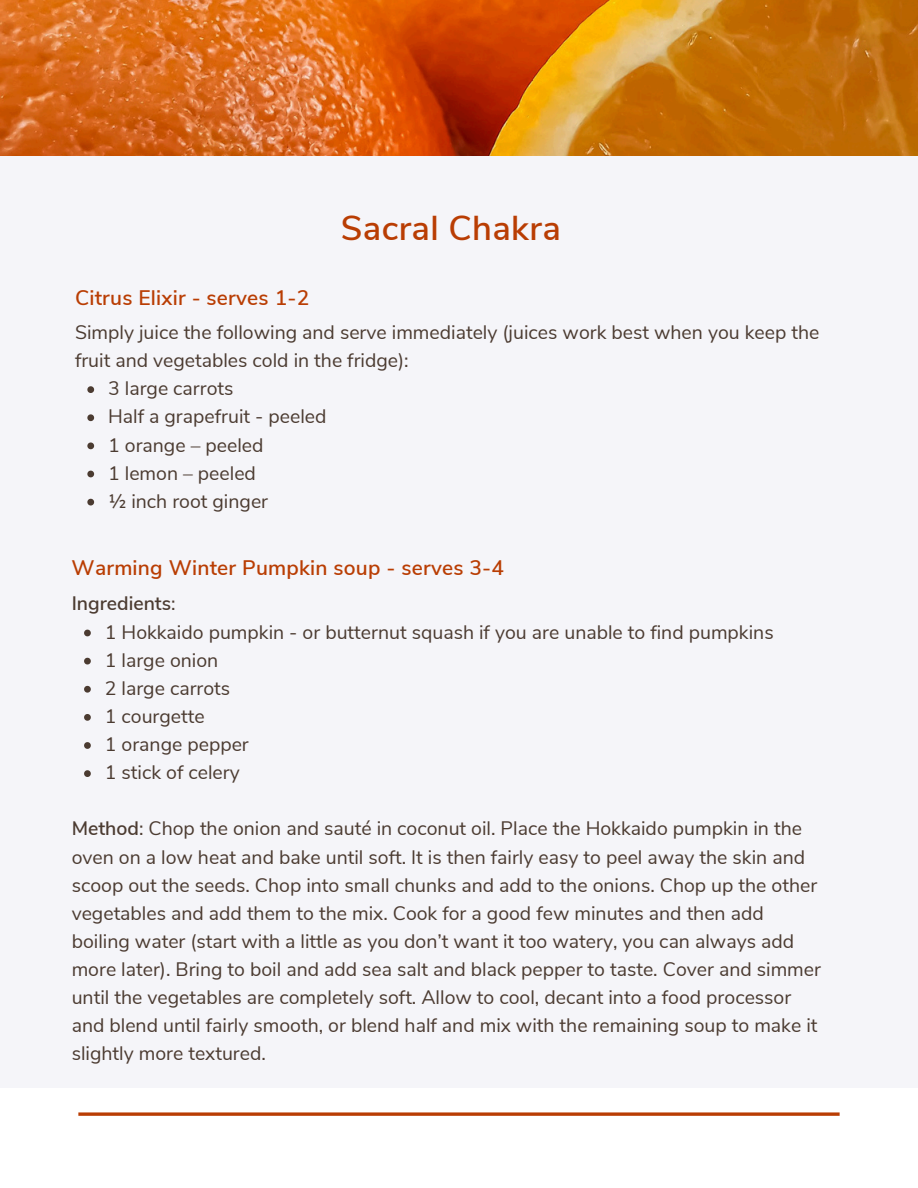
<style>
.page{position:relative;width:918px;height:1188px;background:#fff}
.page>*{position:absolute;margin:0;border:0;box-sizing:border-box;transform-origin:0 0}
.t1{font:600 34.5px "Nunito Sans";letter-spacing:.01em;color:#b93d03}
.t2{font:600 21px "Nunito Sans";letter-spacing:.01em;color:#b93d03}
.t3{font:19.5px/28.2px "Nunito Sans";color:#4b3b31}
.t4{font:600 19.5px "Nunito Sans";color:#4b3b31}
.s1{font-weight:400}
.s2{font-weight:600}
</style>
<div class="page">
<svg style="left:78px;top:1112px;width:762px;height:4px;background:#c35a29"></svg>
<div style="left:0;top:155px;width:918px;height:933px;background:#f5f5f9"></div>
<img style="left:0;top:0;width:918px;height:155px">
<svg style="left:87px;top:386px;width:7px;height:7px"></svg>
<svg style="left:87px;top:414px;width:7px;height:7px"></svg>
<svg style="left:87px;top:443px;width:7px;height:6px"></svg>
<svg style="left:87px;top:471px;width:7px;height:6px"></svg>
<svg style="left:87px;top:499px;width:7px;height:7px"></svg>
<svg style="left:84px;top:630px;width:7px;height:6px"></svg>
<svg style="left:84px;top:658px;width:7px;height:6px"></svg>
<svg style="left:84px;top:686px;width:7px;height:7px"></svg>
<svg style="left:84px;top:714px;width:7px;height:7px"></svg>
<svg style="left:84px;top:742px;width:7px;height:7px"></svg>
<svg style="left:84px;top:770px;width:7px;height:7px"></svg>
<p class="t2" style="left:75px;top:284px;width:236px">Citrus Elixir - serves 1-2</p>
<h1 class="t1" style="left:341px;top:205px;width:221px">Sacral Chakra</h1>
<h2 class="t3" style="left:75px;top:318px;width:746px">Simply juice the following and serve immediately (juices work best when you keep the fruit and vegetables cold in the fridge):</h2>
<p class="t3" style="left:108px;top:375px;width:127px">3 large carrots</p>
<p class="t3" style="left:108px;top:403px;width:220px">Half a grapefruit - peeled</p>
<p class="t3" style="left:108px;top:431px;width:157px">1 orange – peeled</p>
<p class="t3" style="left:108px;top:459px;width:149px">1 lemon – peeled</p>
<p class="t3" style="left:108px;top:487px;width:162px">½ inch root ginger</p>
<p class="t2" style="left:72px;top:554px;width:434px">Warming Winter Pumpkin soup - serves 3-4</p>
<h2 class="t4" style="left:72px;top:591px;width:106px">Ingredients<span class="s1">:</span></h2>
<p class="t3" style="left:105px;top:618px;width:670px">1 Hokkaido pumpkin - or butternut squash if you are unable to find pumpkins</p>
<p class="t3" style="left:105px;top:646px;width:115px">1 large onion</p>
<p class="t3" style="left:105px;top:674px;width:127px">2 large carrots</p>
<p class="t3" style="left:105px;top:702px;width:101px">1 courgette</p>
<p class="t3" style="left:105px;top:731px;width:146px">1 orange pepper</p>
<p class="t3" style="left:105px;top:759px;width:136px">1 stick of celery</p>
<p class="t3" style="left:72px;top:815px;width:751px"><span class="s2">Method</span>: Chop the onion and sauté in coconut oil. Place the Hokkaido pumpkin in the oven on a low heat and bake until soft. It is then fairly easy to peel away the skin and scoop out the seeds. Chop into small chunks and add to the onions. Chop up the other vegetables and add them to the mix. Cook for a good few minutes and then add boiling water (start with a little as you don’t want it too watery, you can always add more later). Bring to boil and add sea salt and black pepper to taste. Cover and simmer until the vegetables are completely soft. Allow to cool, decant into a food processor and blend until fairly smooth, or blend half and mix with the remaining soup to make it slightly more textured.</p>
</div>
